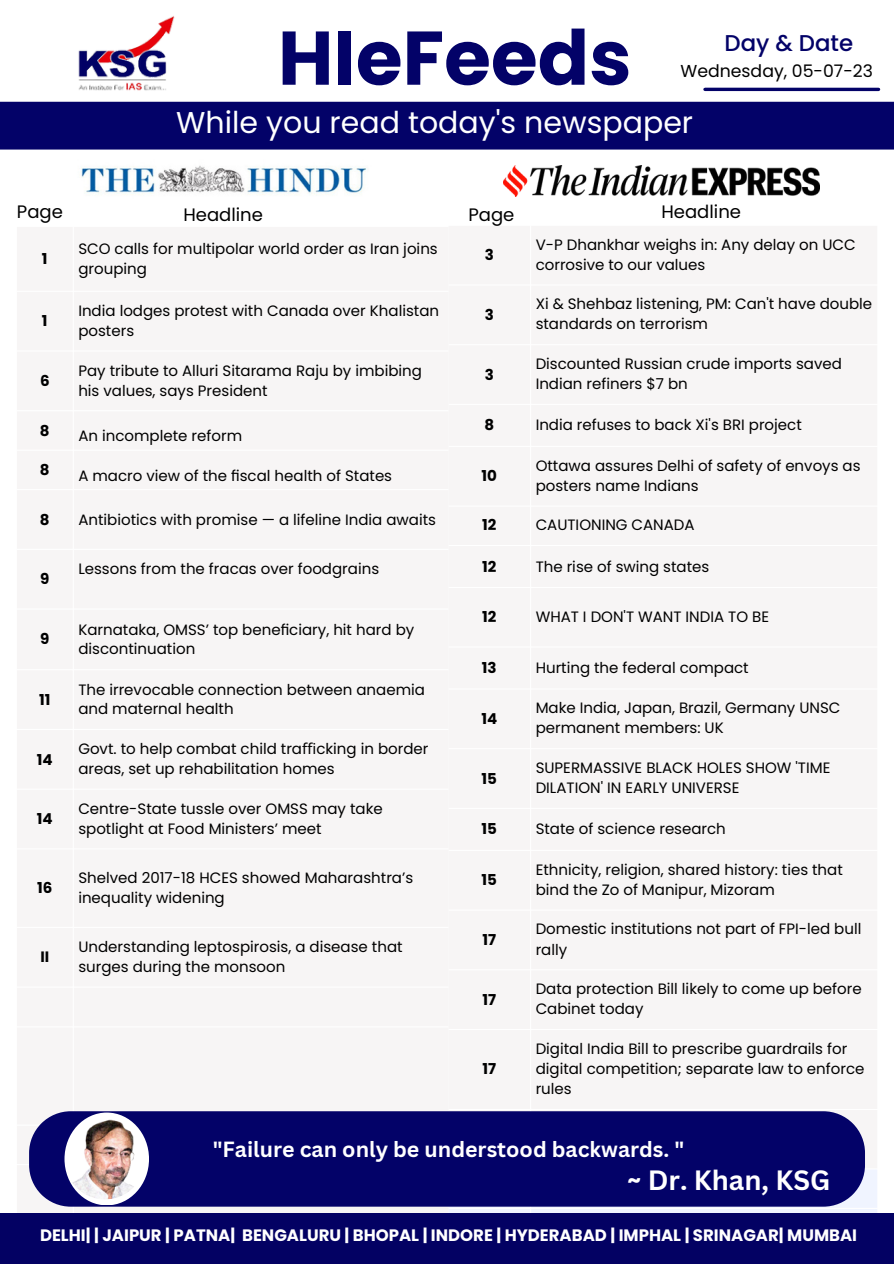
<style>
.page{position:relative;width:894px;height:1264px;background:#fff}
.page>*{position:absolute;margin:0;border:0;box-sizing:border-box;transform-origin:0 0}
.t1{font:700 75.9px "Poppins";color:#030268}
.t2{font:30px "Poppins";color:#fff}
.t3{font:700 27.15px "Canva Sans";color:#fff}
.t4{font:500 22.8px "Poppins";color:#030268}
.t5{font:700 21.3px "Canva Sans";color:#fff}
.t6{font:18px "Poppins";color:#000}
.t7{font:17.25px "Poppins";color:#000}
.t8{font:700 16.5px "Poppins";color:#fff}
.t9{font:15px/20.1px "Poppins";color:#000}
.t10{font:700 15px "Poppins";color:#000}
.s1{font-family:"Noto Sans"}
</style>
<div class="page">
<img style="left:503px;top:166px;width:316px;height:30px">
<svg style="left:448px;top:1169px;width:429px;height:43px"></svg>
<div style="left:29px;top:1111px;width:835px;height:95px;background:#030268"></div>
<div style="left:64px;top:1112px;width:85px;height:93px;background:#fff;border-radius:50%"></div>
<img style="left:64px;top:1118px;width:81px;height:81px;border-radius:50%">
<img style="left:78px;top:16px;width:97px;height:75px">
<div style="left:0;top:102px;width:893px;height:47px;background:#030268"></div>
<hr style="left:704px;top:88px;width:174px;height:3px;background:#030268">
<img style="left:81px;top:165px;width:286px;height:30px">
<div style="left:0;top:1212px;width:893px;height:51px;background:#030163"></div>
<p class="t1" style="left:278px;top:5px;width:355px">HIeFeeds</p>
<p class="t2" style="left:176px;top:101px;width:518px">While you read today's newspaper</p>
<p class="t4" style="left:724px;top:27px;width:130px">Day &amp; Date</p>
<p class="t7" style="left:680px;top:59px;width:194px">Wednesday, 05-07-23</p>
<p class="t6" style="left:17px;top:199px;width:47px">Page</p>
<p class="t6" style="left:183px;top:202px;width:81px">Headline</p>
<p class="t6" style="left:468px;top:202px;width:47px">Page</p>
<p class="t6" style="left:661px;top:199px;width:81px">Headline</p>
<p class="t10" style="left:42px;top:248px;width:7px">1</p>
<p class="t9" style="left:78px;top:239px;width:361px;line-height:19.6px">SCO calls for multipolar world order as Iran joins grouping</p>
<p class="t10" style="left:42px;top:310px;width:7px">1</p>
<p class="t9" style="left:78px;top:301px;width:362px;line-height:19.6px">India lodges protest with Canada over Khalistan posters</p>
<p class="t10" style="left:40px;top:370px;width:11px">6</p>
<p class="t9" style="left:78px;top:361px;width:345px;line-height:19.6px">Pay tribute to Alluri Sitarama Raju by imbibing his values, says President</p>
<p class="t10" style="left:40px;top:420px;width:11px">8</p>
<p class="t9" style="left:78px;top:426px;width:165px">An incomplete reform</p>
<p class="t10" style="left:40px;top:459px;width:11px">8</p>
<p class="t9" style="left:78px;top:465px;width:315px">A macro view of the fiscal health of States</p>
<p class="t10" style="left:40px;top:509px;width:11px">8</p>
<p class="t9" style="left:78px;top:509px;width:359px">Antibiotics with promise — a lifeline India awaits</p>
<p class="t10" style="left:40px;top:568px;width:11px">9</p>
<p class="t9" style="left:78px;top:559px;width:302px">Lessons from the fracas over foodgrains</p>
<p class="t10" style="left:40px;top:628px;width:11px">9</p>
<p class="t9" style="left:78px;top:619px;width:337px;line-height:19.6px">Karnataka, OMSS’ top beneficiary, hit hard by discontinuation</p>
<p class="t10" style="left:39px;top:689px;width:13px">11</p>
<p class="t9" style="left:78px;top:679px;width:348px;line-height:19.6px">The irrevocable connection between anaemia and maternal health</p>
<p class="t10" style="left:37px;top:748px;width:17px">14</p>
<p class="t9" style="left:78px;top:739px;width:351px;line-height:19.6px">Govt. to help combat child tra<span class="s1">ffi</span>cking in border areas, set up rehabilitation homes</p>
<p class="t10" style="left:37px;top:808px;width:17px">14</p>
<p class="t9" style="left:78px;top:798px;width:306px;line-height:19.6px">Centre-State tussle over OMSS may take spotlight at Food Ministers’ meet</p>
<p class="t10" style="left:37px;top:877px;width:17px">16</p>
<p class="t9" style="left:78px;top:867px;width:336px">Shelved 2017-18 HCES showed Maharashtra’s</p>
<p class="t9" style="left:78px;top:887px;width:148px">inequality widening</p>
<p class="t10" style="left:40px;top:946px;width:10px">II</p>
<p class="t9" style="left:78px;top:937px;width:326px;line-height:19.6px">Understanding leptospirosis, a disease that surges during the monsoon</p>
<p class="t10" style="left:484px;top:244px;width:11px">3</p>
<p class="t9" style="left:535px;top:234px;width:321px">V-P Dhankhar weighs in: Any delay on UCC corrosive to our values</p>
<p class="t10" style="left:484px;top:304px;width:11px">3</p>
<p class="t9" style="left:535px;top:294px;width:338px">Xi &amp; Shehbaz listening, PM: Can't have double standards on terrorism</p>
<p class="t10" style="left:484px;top:364px;width:11px">3</p>
<p class="t9" style="left:535px;top:354px;width:308px">Discounted Russian crude imports saved<br>Indian refiners $7 bn</p>
<p class="t10" style="left:484px;top:415px;width:11px">8</p>
<p class="t9" style="left:535px;top:415px;width:267px">India refuses to back Xi's BRI project</p>
<p class="t10" style="left:481px;top:465px;width:17px">10</p>
<p class="t9" style="left:535px;top:455px;width:326px">Ottawa assures Delhi of safety of envoys as posters name Indians</p>
<p class="t10" style="left:482px;top:514px;width:16px">12</p>
<p class="t9" style="left:535px;top:515px;width:160px">CAUTIONING CANADA</p>
<p class="t10" style="left:482px;top:556px;width:16px">12</p>
<p class="t9" style="left:535px;top:556px;width:175px">The rise of swing states</p>
<p class="t10" style="left:482px;top:606px;width:16px">12</p>
<p class="t9" style="left:535px;top:607px;width:235px">WHAT I DON'T WANT INDIA TO BE</p>
<p class="t10" style="left:482px;top:657px;width:16px">13</p>
<p class="t9" style="left:535px;top:657px;width:214px">Hurting the federal compact</p>
<p class="t10" style="left:481px;top:708px;width:17px">14</p>
<p class="t9" style="left:535px;top:698px;width:306px">Make India, Japan, Brazil, Germany UNSC permanent members: UK</p>
<p class="t10" style="left:481px;top:767px;width:17px">15</p>
<p class="t9" style="left:535px;top:757px;width:296px">SUPERMASSIVE BLACK HOLES SHOW 'TIME<br>DILATION' IN EARLY UNIVERSE</p>
<p class="t10" style="left:481px;top:818px;width:17px">15</p>
<p class="t9" style="left:535px;top:819px;width:192px">State of science research</p>
<p class="t10" style="left:481px;top:869px;width:17px">15</p>
<p class="t9" style="left:535px;top:859px;width:308px">Ethnicity, religion, shared history: ties that bind the Zo of Manipur, Mizoram</p>
<p class="t10" style="left:482px;top:929px;width:15px">17</p>
<p class="t9" style="left:535px;top:919px;width:327px">Domestic institutions not part of FPI-led bull rally</p>
<p class="t10" style="left:482px;top:988px;width:15px">17</p>
<p class="t9" style="left:535px;top:978px;width:327px">Data protection Bill likely to come up before<br>Cabinet today</p>
<p class="t10" style="left:482px;top:1058px;width:15px">17</p>
<p class="t9" style="left:535px;top:1038px;width:330px">Digital India Bill to prescribe guardrails for digital competition; separate law to enforce rules</p>
<p class="t5" style="left:213px;top:1134px;width:473px">"Failure can only be understood backwards. "</p>
<p class="t3" style="left:627px;top:1161px;width:205px">~ Dr. Khan, KSG</p>
<p class="t8" style="left:40px;top:1223px;width:818px">DELHI| | JAIPUR | PATNA| BENGALURU | BHOPAL | INDORE | HYDERABAD | IMPHAL | SRINAGAR| MUMBAI</p>
</div>
